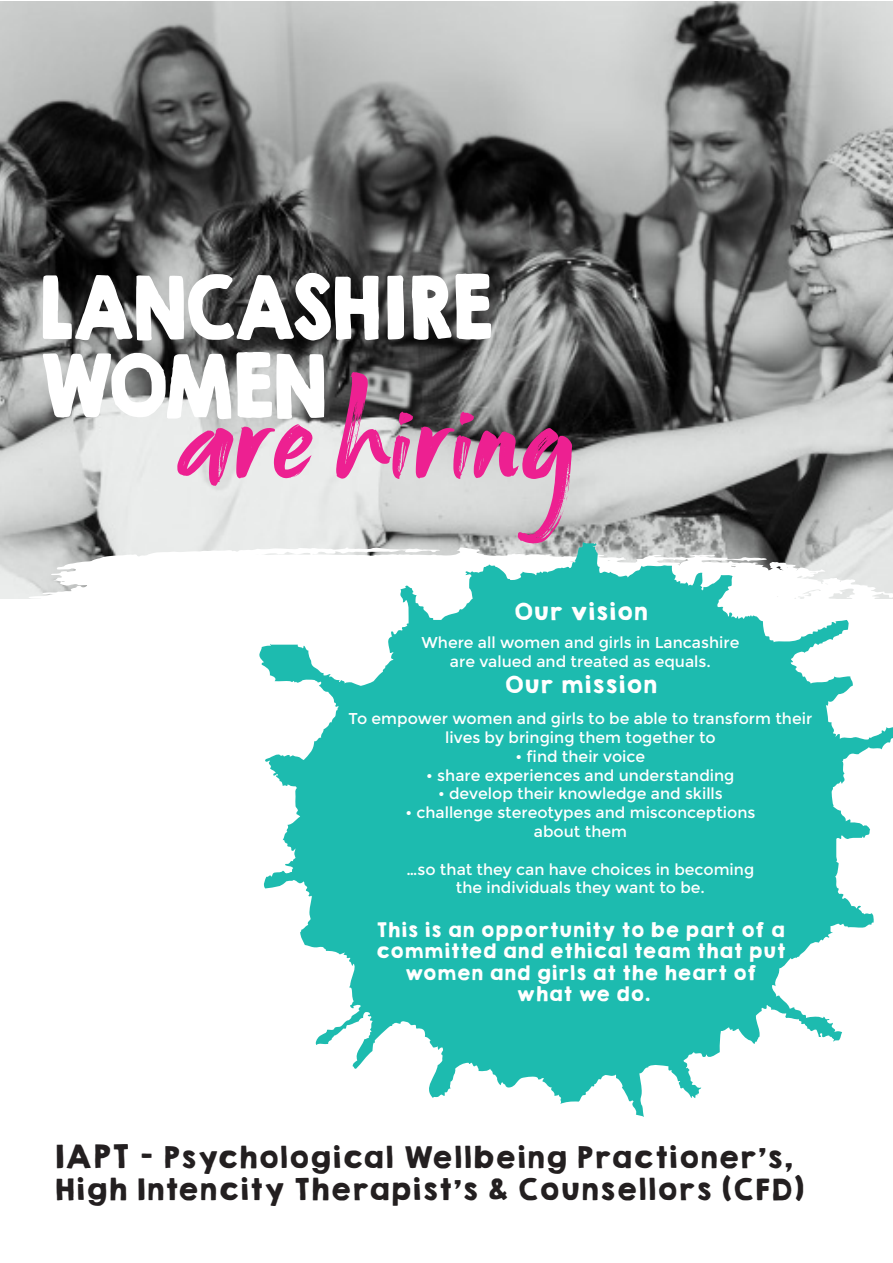
<style>
.page{position:relative;width:893px;height:1263px;background:#fff}
.page>*{position:absolute;margin:0;border:0;box-sizing:border-box;transform-origin:0 0}
.t1{font:98.4px "My Font";color:#ed2091}
.t2{font:27px/32.4px "KGHAPPY Solid";color:#231f20}
.t3{font:21.3px "KGHAPPY Solid";color:#fff}
.t4{font:18px/21.6px "KGHAPPY Solid";color:#fff;text-align:center}
.t5{font:15.75px/18.8px "Montserrat";color:#fff;text-align:center}
.s1{font-size:29.1px}
</style>
<div class="page">
<img style="left:0;top:2px;width:892px;height:545px">
<svg style="left:0;top:547px;width:259px;height:52px"></svg>
<svg style="left:386px;top:274px;width:19px;height:67px"></svg>
<svg style="left:411px;top:267px;width:81px;height:74px"></svg>
<svg style="left:42px;top:266px;width:338px;height:156px"></svg>
<svg style="left:259px;top:542px;width:634px;height:575px;fill:#1dbbaf"></svg>
<p class="t1" style="left:186px;top:387px;width:395px">are hiring</p>
<p class="t3" style="left:513px;top:595px;width:136px">Our vision</p>
<p class="t5" style="left:421px;top:634px;width:319px">Where all women and girls in Lancashire are valued and treated as equals.</p>
<p class="t3" style="left:504px;top:668px;width:155px">Our mission</p>
<p class="t5" style="left:349px;top:709px;width:465px">To empower women and girls to be able to transform their lives by bringing them together to</p>
<p class="t5" style="left:516px;top:747px;width:131px">• find their voice</p>
<p class="t5" style="left:426px;top:766px;width:310px">• share experiences and understanding</p>
<p class="t5" style="left:438px;top:785px;width:286px">• develop their knowledge and skills</p>
<p class="t5" style="left:405px;top:803px;width:352px">• challenge stereotypes and misconceptions about them</p>
<p class="t5" style="left:407px;top:860px;width:349px">…so that they can have choices in becoming the individuals they want to be.</p>
<p class="t4" style="left:376px;top:918px;width:411px">This is an opportunity to be part of a committed and ethical team that put women and girls at the heart of what we do.</p>
<p class="t2" style="left:54px;top:1141px;width:752px"><span class="s1">IAPT -</span> Psychological Wellbeing Practioner’s,<br>High Intencity Therapist’s &amp; Counsellors (CFD)</p>
</div>
